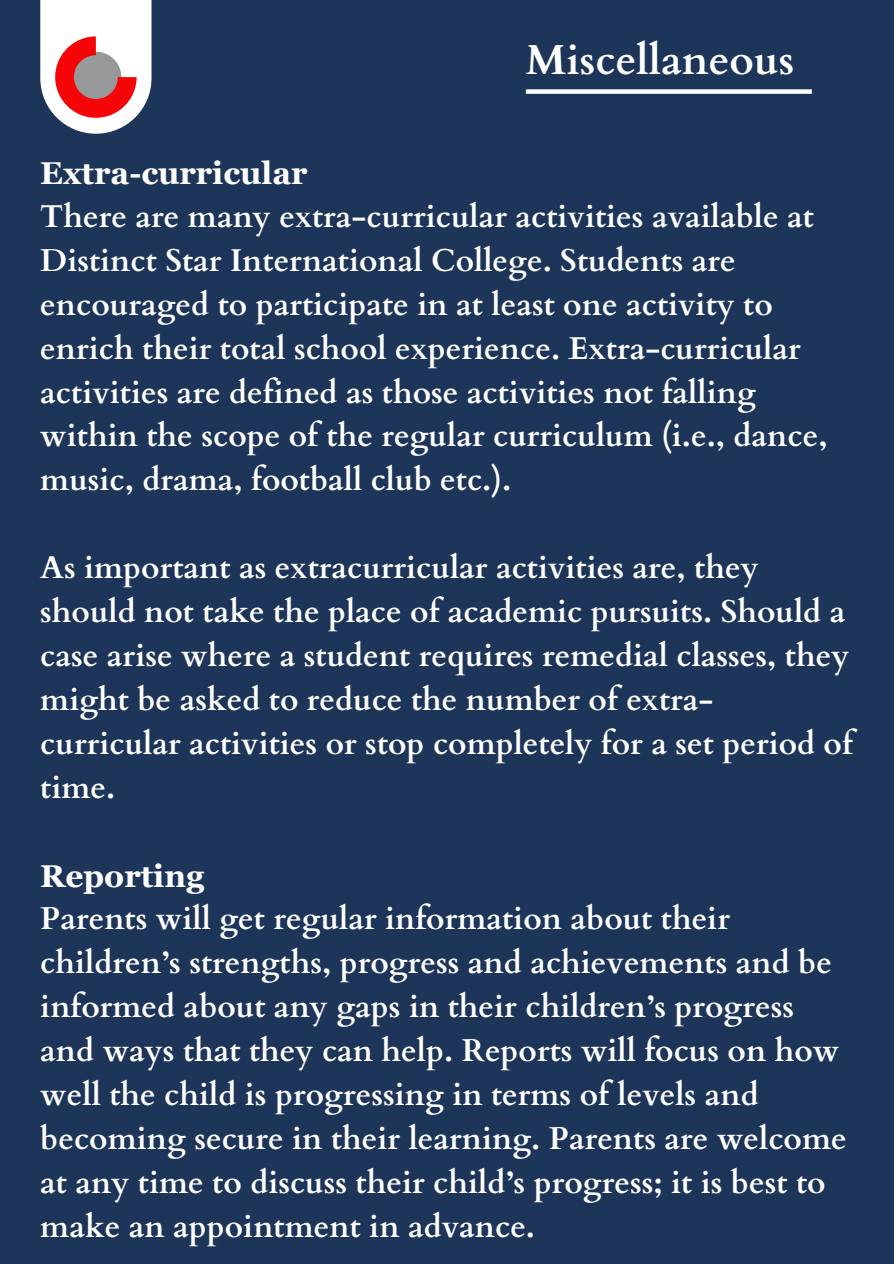
<style>
.page{position:relative;width:894px;height:1264px;background:#fff}
.page>*{position:absolute;margin:0;border:0;box-sizing:border-box;transform-origin:0 0}
.t1{font:700 42px "Cardo";color:#fff}
.t2{font:700 31.5px/43.8px "Cardo";color:#fff}
.t3{font:700 31.5px "Georgia Pro";color:#fff}
</style>
<div class="page">
<div style="left:0;top:0;width:893px;height:1263px;background:#1e355a"></div>
<svg style="left:40px;top:0;width:111px;height:134px;fill:#fff"></svg>
<svg style="left:55px;top:36px;width:81px;height:81px"></svg>
<div style="left:525px;top:89px;width:286px;height:5px;background:#fff"></div>
<p class="t1" style="left:525px;top:32px;width:270px">Miscellaneous</p>
<p class="t3" style="left:40px;top:155px;width:269px">Extra-curricular</p>
<h1 class="t2" style="left:40px;top:195px;width:788px">There are many extra-curricular activities available at Distinct Star International College. Students are encouraged to participate in at least one activity to enrich their total school experience. Extra-curricular activities are defined as those activities not falling within the scope of the regular curriculum (i.e., dance, music, drama, football club etc.).</h1>
<p class="t2" style="left:40px;top:546px;width:813px">As important as extracurricular activities are, they should not take the place of academic pursuits. Should a case arise where a student requires remedial classes, they might be asked to reduce the number of extra&shy;curricular activities or stop completely for a set period of time.</p>
<p class="t3" style="left:40px;top:857px;width:166px">Reporting</p>
<p class="t2" style="left:40px;top:897px;width:807px">Parents will get regular information about their children’s strengths, progress and achievements and be informed about any gaps in their children’s progress and ways that they can help. Reports will focus on how well the child is progressing in terms of levels and becoming secure in their learning. Parents are welcome at any time to discuss their child’s progress; it is best to make an appointment in advance.</p>
</div>
